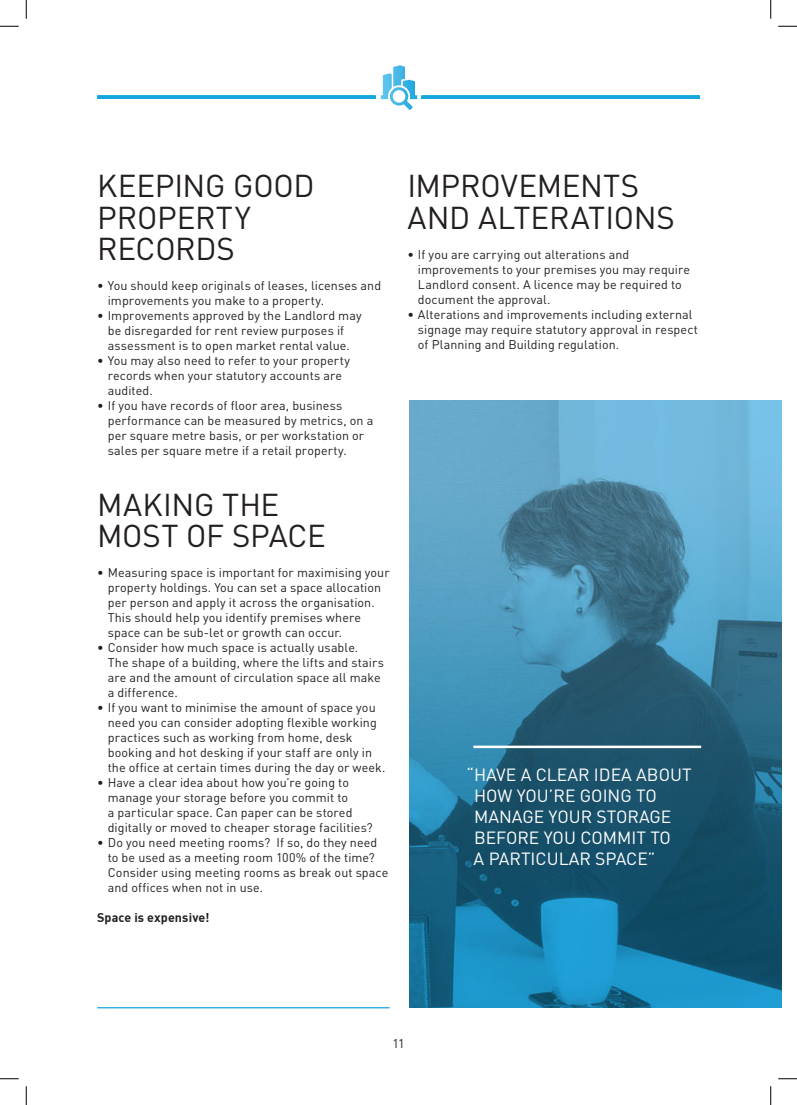
<style>
.page{position:relative;width:797px;height:1105px;background:#fff}
.page>*{position:absolute;margin:0;border:0;box-sizing:border-box;transform-origin:0 0}
.t1{font:31.25px/31.2px "DIN";letter-spacing:-.005em;color:#231f20}
.t2{font:17.5px/21px "DIN";color:#fff}
.t3{font:12.5px/15px "DIN";letter-spacing:.005em;color:#231f20}
.t4{font:12.5px "DIN Bold";letter-spacing:.01em;color:#231f20}
</style>
<div class="page">
<hr style="left:97px;top:1007px;width:292px;height:1px;background:#16a6df">
<svg style="left:97px;top:95px;width:278px;height:4px"></svg>
<svg style="left:381px;top:65px;width:36px;height:45px"></svg>
<svg style="left:423px;top:95px;width:276px;height:4px"></svg>
<img style="left:409px;top:400px;width:372px;height:607px">
<hr style="left:473px;top:746px;width:228px;height:2px;background:#fff">
<svg style="left:0;top:25px;width:19px;height:2px"></svg>
<svg style="left:778px;top:25px;width:19px;height:2px"></svg>
<svg style="left:0;top:1078px;width:19px;height:1px"></svg>
<svg style="left:778px;top:1078px;width:19px;height:1px"></svg>
<svg style="left:25px;top:0;width:2px;height:19px"></svg>
<svg style="left:25px;top:1086px;width:2px;height:19px"></svg>
<svg style="left:770px;top:0;width:1px;height:19px"></svg>
<svg style="left:770px;top:1086px;width:1px;height:19px"></svg>
<p class="t1" style="left:97px;top:170px;width:219px">KEEPING GOOD<br>PROPERTY<br>RECORDS</p>
<p class="t3" style="left:108px;top:278px;width:275px;text-indent:-11px">• You should keep originals of leases, licenses and improvements you make to a property.</p>
<p class="t3" style="left:97px;top:308px;width:266px;text-align:center">• Improvements approved by the Landlord may be disregarded for rent review purposes if assessment is to open market rental value.</p>
<p class="t3" style="left:108px;top:353px;width:244px;text-indent:-11px">• You may also need to refer to your property records when your statutory accounts are audited.</p>
<p class="t3" style="left:108px;top:398px;width:267px;text-indent:-11px">• If you have records of floor area, business performance can be measured by metrics, on a per square metre basis, or per workstation or sales per square metre if a retail property.</p>
<p class="t1" style="left:97px;top:489px;width:230px">MAKING THE<br>MOST OF SPACE</p>
<p class="t3" style="left:108px;top:565px;width:283px;text-indent:-11px">• Measuring space is important for maximising your property holdings. You can set a space allocation per person and apply it across the organisation.<br>This should help you identify premises where space can be sub-let or growth can occur.</p>
<p class="t3" style="left:108px;top:640px;width:277px;text-indent:-11px">• Consider how much space is actually usable.<br>The shape of a building, where the lifts and stairs are and the amount of circulation space all make a difference.</p>
<p class="t3" style="left:108px;top:700px;width:279px;text-indent:-11px">• If you want to minimise the amount of space you need you can consider adopting flexible working practices such as working from home, desk booking and hot desking if your staff are only in the office at certain times during the day or week.</p>
<p class="t3" style="left:108px;top:775px;width:266px;text-indent:-11px">• Have a clear idea about how you’re going to manage your storage before you commit to<br>a particular space. Can paper can be stored digitally or moved to cheaper storage facilities?</p>
<p class="t3" style="left:108px;top:835px;width:282px;text-indent:-11px">• Do you need meeting rooms? If so, do they need to be used as a meeting room 100% of the time?<br>Consider using meeting rooms as break out space and offices when not in use.</p>
<p class="t4" style="left:97px;top:910px;width:114px">Space is expensive!</p>
<p class="t1" style="left:407px;top:170px;width:269px">IMPROVEMENTS<br>AND ALTERATIONS</p>
<p class="t3" style="left:418px;top:246px;width:274px;text-indent:-11px">• If you are carrying out alterations and improvements to your premises you may require Landlord consent. A licence may be required to document the approval.</p>
<p class="t3" style="left:418px;top:306px;width:281px;text-indent:-11px">• Alterations and improvements including external signage may require statutory approval in respect of Planning and Building regulation.</p>
<p class="t2" style="left:473px;top:763px;width:219px;text-indent:-7px">“HAVE A CLEAR IDEA ABOUT<br>HOW YOU’RE GOING TO<br>MANAGE YOUR STORAGE<br>BEFORE YOU COMMIT TO<br>A PARTICULAR SPACE”</p>
<p class="t3" style="left:392px;top:1035px;width:14px">11</p>
</div>
